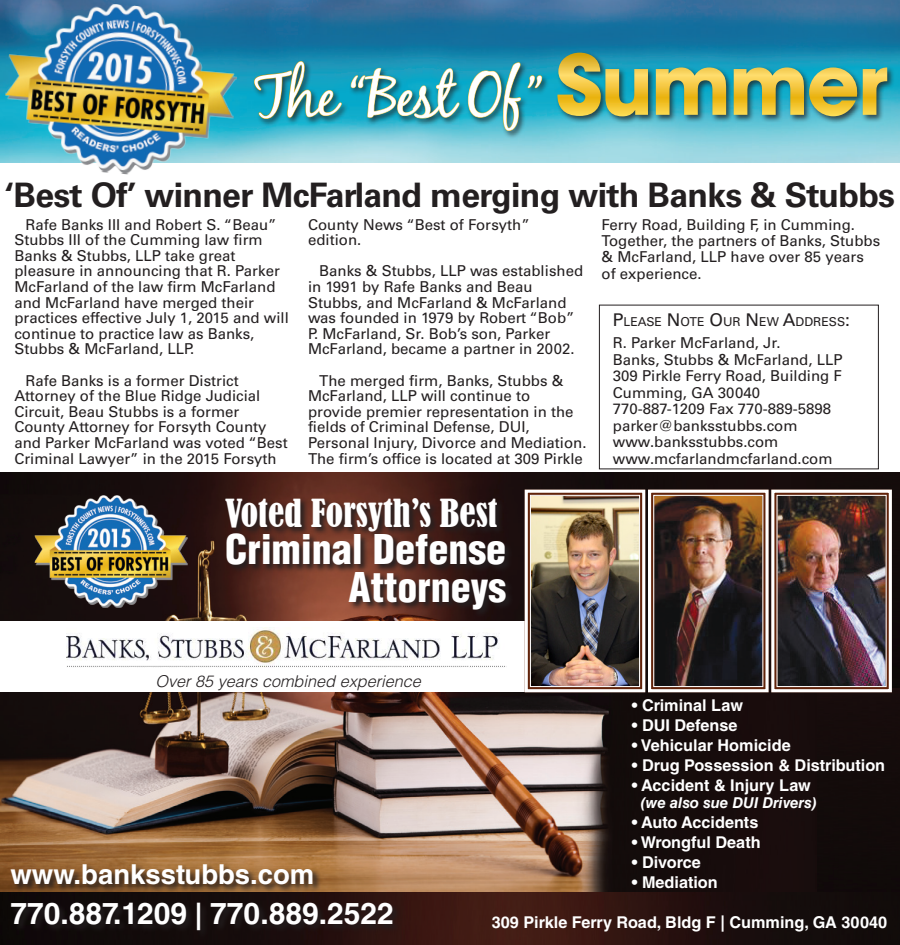
<style>
.page{position:relative;width:900px;height:945px;background:#fff}
.page>*{position:absolute;margin:0;border:0;box-sizing:border-box;transform-origin:0 0}
.t1{font:60px "Black Jack";letter-spacing:-.025em;color:#fff}
.t2{font:900 condensed 40px/37.5px "Helvetica LT Std";color:#fff;text-align:right}
.t3{font:condensed 36.25px "Bernard";color:#fff}
.Headline_brief{font:700 33.75px "Univers LT Std";letter-spacing:-.02em;color:#231f20}
.t4{font:700 30px "Helvetica LT Std";color:#fff}
.t5{font:700 27.5px "Helvetica LT Std";color:#fff}
.t6{font:700 16.25px "Helvetica LT Std";color:#fff}
.t7{font:italic 300 16.25px "Helvetica LT Std";color:#231f20}
.Tagline{font:15px/15.6px "Univers LT Std";color:#231f20}
.t8{font:italic 700 15px "Helvetica LT Std";color:#fff}
.Tagline-2{font:12.25px "Univers LT Std";color:#231f20}
.s1{font-family:"ITC Avant Garde Std";font-weight:700;font-size:82.5px}
.s2{font-size:17.5px}
.s3{font-size:27.5px}
</style>
<div class="page">
<div style="left:816px;top:688px;width:84px;height:205px;background:#130b0a"></div>
<div style="left:816px;top:472px;width:84px;height:216px;background:#140b0b"></div>
<img style="left:0;top:472px;width:816px;height:421px">
<img style="left:0;top:893px;width:900px;height:52px">
<div style="left:0;top:621px;width:644px;height:71px;background:#fff"></div>
<img style="left:67px;top:629px;width:438px;height:38px">
<img style="left:523px;top:488px;width:370px;height:206px">
<div style="left:777px;top:495px;width:110px;height:192px;border:1px solid #fff"></div>
<div style="left:10px;top:863px;width:391px;height:76px;background:#231f20;opacity:.95"></div>
<img style="left:35px;top:495px;width:153px;height:113px">
<div style="left:224px;top:496px;width:291px;height:122px;background:#231f20;opacity:.95"></div>
<img style="left:0;top:0;width:900px;height:163px">
<div style="left:252px;top:51px;width:643px;height:88px;background:#231f20;opacity:.75"></div>
<img style="left:253px;top:60px;width:90px;height:59px">
<img style="left:350px;top:67px;width:110px;height:52px">
<img style="left:467px;top:62px;width:76px;height:69px">
<img style="left:3px;top:1px;width:236px;height:174px">
<div style="left:599px;top:305px;width:280px;height:164px;border:1px solid #231f20"></div>
<p class="t1" style="left:254px;top:59px;width:635px">The “Best Of” <span class="s1">Summer</span></p>
<p class="Headline_brief" style="left:5px;top:176px;width:892px">‘Best Of’ winner McFarland merging with Banks &amp; Stubbs</p>
<p class="Tagline" style="left:14px;top:217px;width:276px;text-indent:11px">Rafe Banks III and Robert S. “Beau” Stubbs III of the Cumming law firm Banks &amp; Stubbs, LLP take great pleasure in announcing that R. Parker McFarland of the law firm McFarland and McFarland have merged their practices effective July 1, 2015 and will continue to practice law as Banks, Stubbs &amp; McFarland, LLP.</p>
<p class="Tagline" style="left:14px;top:372px;width:275px;text-indent:11px">Rafe Banks is a former District Attorney of the Blue Ridge Judicial Circuit, Beau Stubbs is a former County Attorney for Forsyth County and Parker McFarland was voted “Best Criminal Lawyer” in the 2015 Forsyth</p>
<p class="Tagline" style="left:308px;top:217px;width:223px">County News “Best of Forsyth” edition.</p>
<p class="Tagline" style="left:308px;top:263px;width:277px;text-indent:11px">Banks &amp; Stubbs, LLP was established in 1991 by Rafe Banks and Beau Stubbs, and McFarland &amp; McFarland was founded in 1979 by Robert “Bob” P. McFarland, Sr. Bob’s son, Parker McFarland, became a partner in 2002.</p>
<p class="Tagline" style="left:308px;top:372px;width:280px;text-indent:11px">The merged firm, Banks, Stubbs &amp; McFarland, LLP will continue to provide premier representation in the fields of Criminal Defense, DUI, Personal Injury, Divorce and Mediation.<br>The firm’s office is located at 309 Pirkle</p>
<p class="Tagline" style="left:602px;top:216px;width:280px;line-height:16.5px">Ferry Road, Building F, in Cumming.<br>Together, the partners of Banks, Stubbs &amp; McFarland, LLP have over 85 years of experience.</p>
<p class="Tagline-2" style="left:613px;top:315px;width:239px"><span class="s2">P</span>LEASE <span class="s2">N</span>OTE <span class="s2">O</span> UR <span class="s2">N</span>EW <span class="s2">A</span>DDRESS<span class="s2">:</span></p>
<p class="Tagline" style="left:613px;top:335px;width:169px">R. Parker McFarland, Jr.</p>
<p class="Tagline" style="left:613px;top:352px;width:231px">Banks, Stubbs &amp; McFarland, LLP</p>
<p class="Tagline" style="left:613px;top:368px;width:231px">309 Pirkle Ferry Road, Building F</p>
<p class="Tagline" style="left:613px;top:385px;width:149px">Cumming, GA 30040</p>
<p class="Tagline" style="left:613px;top:401px;width:220px">770-887-1209 Fax 770-889-5898</p>
<p class="Tagline" style="left:613px;top:418px;width:186px">parker@banksstubbs.com</p>
<p class="Tagline" style="left:613px;top:434px;width:167px">www.banksstubbs.com</p>
<p class="Tagline" style="left:613px;top:450px;width:221px">www.mcfarlandmcfarland.com</p>
<h3 class="t3" style="left:225px;top:492px;width:274px">Voted Forsyth’s Best</h3>
<h2 class="t2" style="left:225px;top:530px;width:283px">Criminal Defense<br>Attorneys</h2>
<p class="t7" style="left:155px;top:671px;width:267px">Over 85 years combined experience</p>
<h3 class="t5" style="left:11px;top:858px;width:305px">www.banksstubbs.com</h3>
<h3 class="t4" style="left:11px;top:895px;width:385px">770.887.1209 <span class="s3">|</span> 770.889.2522</h3>
<p class="t6" style="left:632px;top:696px;width:113px">• Criminal Law</p>
<p class="t6" style="left:632px;top:716px;width:107px">• DUI Defense</p>
<p class="t6" style="left:632px;top:736px;width:160px">• Vehicular Homicide</p>
<p class="t6" style="left:632px;top:756px;width:255px">• Drug Possession &amp; Distribution</p>
<p class="t6" style="left:632px;top:776px;width:181px">• Accident &amp; Injury Law</p>
<p class="t8" style="left:640px;top:793px;width:179px">(we also sue DUI Drivers)</p>
<p class="t6" style="left:632px;top:812px;width:128px">• Auto Accidents</p>
<p class="t6" style="left:632px;top:832px;width:130px">• Wrongful Death</p>
<p class="t6" style="left:632px;top:852px;width:70px">• Divorce</p>
<p class="t6" style="left:632px;top:872px;width:88px">• Mediation</p>
<p class="t6" style="left:492px;top:912px;width:397px">309 Pirkle Ferry Road, Bldg F | Cumming, GA 30040</p>
</div>
